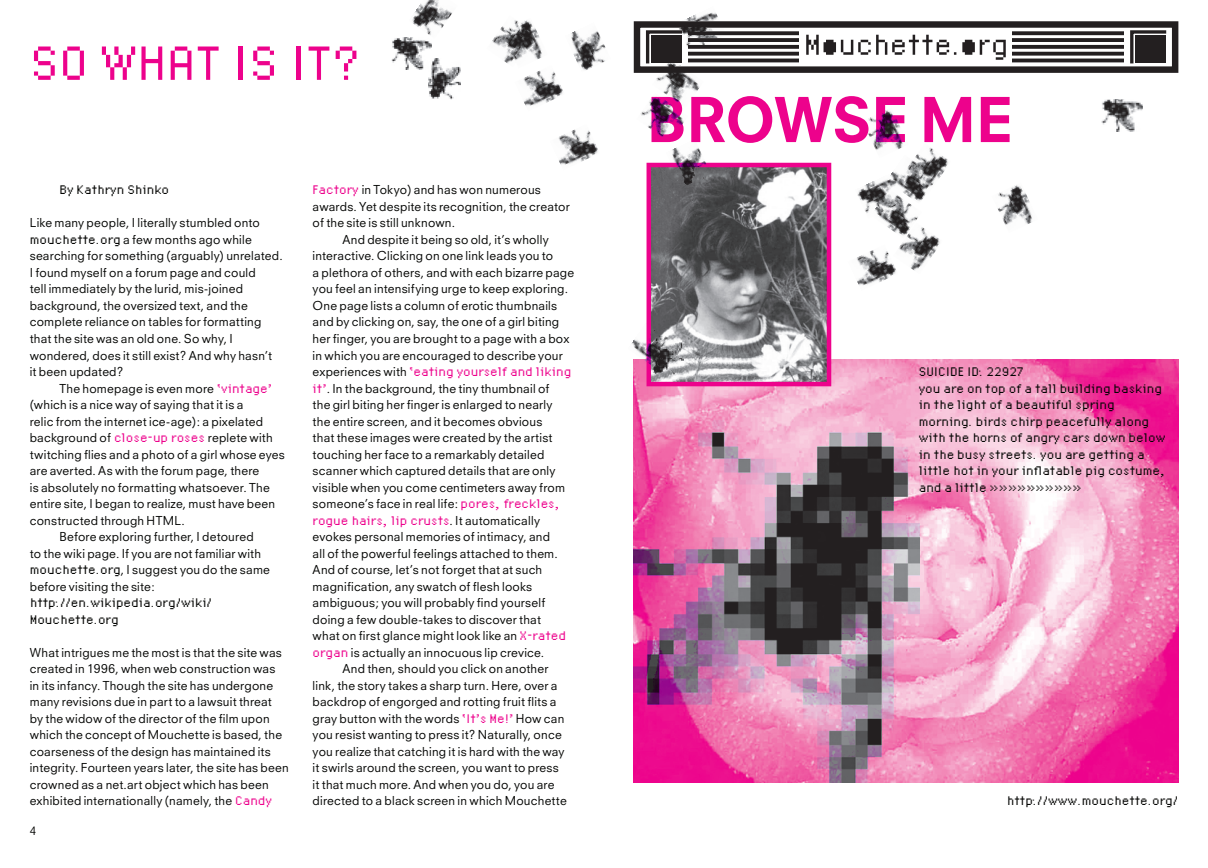
<style>
.page{position:relative;width:1208px;height:868px;background:#fff}
.page>*{position:absolute;margin:0;border:0;box-sizing:border-box;transform-origin:0 0}
.t1{font:75px "Universal Eight";color:#ed028c}
.t2{font:800 60px "Neuzeit S";letter-spacing:-.015em;color:#ed028c}
.t3{font:19.5px/16.5px "Universal Eight";color:#040503}
.t4{font:19.5px "Universal Eight";color:#ed028c}
.t5{font:12px/16.5px "Neuzeit S";letter-spacing:.02em;color:#040503}
.t6{font:11.25px "Neuzeit S";color:#040503}
.s1{font-family:"Universal Eight";font-size:19.5px}
.s2{font-family:"Universal Eight";font-size:19.5px;color:#ed028c}
.s3{font-family:"Neuzeit S";font-size:12px;color:#040503}
</style>
<div class="page">
<svg style="left:703px;top:35px;width:421px;height:28px"></svg>
<svg style="left:726px;top:31px;width:398px;height:4px"></svg>
<svg style="left:726px;top:38px;width:398px;height:4px"></svg>
<svg style="left:726px;top:45px;width:398px;height:4px"></svg>
<svg style="left:688px;top:52px;width:436px;height:4px"></svg>
<hr style="left:661px;top:59px;width:496px;height:3px;background:#231f20">
<svg style="left:646px;top:30px;width:36px;height:34px"></svg>
<div style="left:799px;top:22px;width:213px;height:50px;background:#fff"></div>
<div style="left:1124px;top:25px;width:47px;height:44px;background:#fff"></div>
<svg style="left:1130px;top:30px;width:37px;height:34px"></svg>
<svg style="left:806px;top:35px;width:199px;height:25px"></svg>
<div style="left:634px;top:21px;width:544px;height:52px;border:6px solid #231f20"></div>
<img style="left:634px;top:359px;width:544px;height:423px">
<img style="left:651px;top:168px;width:175px;height:213px">
<div style="left:646px;top:163px;width:185px;height:223px;border:4px solid #ed028c"></div>
<img style="left:634px;top:420px;width:285px;height:362px">
<img style="left:1101px;top:100px;width:41px;height:32px">
<img style="left:651px;top:335px;width:32px;height:40px">
<img style="left:631px;top:322px;width:48px;height:49px">
<img style="left:536px;top:30px;width:6px;height:29px">
<img style="left:640px;top:97px;width:44px;height:40px">
<img style="left:929px;top:147px;width:19px;height:32px">
<img style="left:893px;top:154px;width:44px;height:46px">
<img style="left:558px;top:129px;width:40px;height:36px">
<img style="left:492px;top:20px;width:44px;height:44px">
<img style="left:429px;top:59px;width:32px;height:40px">
<img style="left:571px;top:31px;width:35px;height:39px">
<img style="left:391px;top:38px;width:41px;height:31px">
<img style="left:676px;top:12px;width:50px;height:40px">
<img style="left:997px;top:185px;width:35px;height:40px">
<img style="left:857px;top:250px;width:37px;height:36px">
<img style="left:408px;top:0;width:44px;height:39px">
<img style="left:523px;top:70px;width:40px;height:36px">
<img style="left:665px;top:147px;width:46px;height:42px">
<img style="left:857px;top:172px;width:48px;height:41px">
<img style="left:868px;top:110px;width:40px;height:48px">
<img style="left:652px;top:58px;width:51px;height:50px">
<img style="left:893px;top:227px;width:47px;height:47px">
<img style="left:870px;top:189px;width:52px;height:49px">
<h1 class="t1" style="left:30px;top:30px;width:334px">So what is it?</h1>
<h3 class="t3" style="left:60px;top:181px;width:111px">By Kathryn Shinko</h3>
<p class="t5" style="left:30px;top:214px;width:254px">Like many people, I literally stumbled onto <span class="s1">mouchette.org</span> a few months ago while searching for something (arguably) unrelated.<br>I found myself on a forum page and could<br>tell immediately by the lurid, mis-joined background, the oversized text, and the complete reliance on tables for formatting that the site was an old one. So why, I wondered, does it still exist? And why hasn’t<br>it been updated?</p>
<p class="t5" style="left:60px;top:379px;width:214px">The homepage is even more <span class="s2">‘vintage’</span></p>
<p class="t5" style="left:30px;top:396px;width:215px">(which is a nice way of saying that it is a</p>
<p class="t5" style="left:30px;top:412px;width:235px">relic from the internet ice-age): a pixelated</p>
<p class="t5" style="left:30px;top:429px;width:244px">background of <span class="s2">close-up roses</span> replete with</p>
<p class="t5" style="left:30px;top:445px;width:257px">twitching flies and a photo of a girl whose eyes</p>
<p class="t5" style="left:30px;top:462px;width:231px">are averted. As with the forum page, there</p>
<p class="t5" style="left:30px;top:478px;width:241px">is absolutely no formatting whatsoever. The</p>
<p class="t5" style="left:30px;top:495px;width:247px">entire site, I began to realize, must have been</p>
<p class="t5" style="left:30px;top:511px;width:156px">constructed through HTML.</p>
<p class="t5" style="left:60px;top:528px;width:196px">Before exploring further, I detoured</p>
<p class="t5" style="left:30px;top:544px;width:233px">to the wiki page. If you are not familiar with</p>
<p class="t5" style="left:30px;top:561px;width:242px"><span class="s1">mouchette.org</span>, I suggest you do the same</p>
<p class="t5" style="left:30px;top:577px;width:126px">before visiting the site:</p>
<h3 class="t3" style="left:30px;top:594px;width:184px">http://en.wikipedia.org/wiki/<br>Mouchette.org</h3>
<p class="t5" style="left:30px;top:643px;width:260px">What intrigues me the most is that the site was created in 1996, when web construction was<br>in its infancy. Though the site has undergone many revisions due in part to a lawsuit threat<br>by the widow of the director of the film upon which the concept of Mouchette is based, the coarseness of the design has maintained its integrity. Fourteen years later, the site has been crowned as a net.art object which has been exhibited internationally (namely, the <span class="s2">Candy</span></p>
<p class="t6" style="left:30px;top:823px;width:8px">4</p>
<p class="t5" style="left:313px;top:181px;width:230px"><span class="s2">Factory</span> in Tokyo) and has won numerous</p>
<p class="t5" style="left:313px;top:198px;width:258px">awards. Yet despite its recognition, the creator</p>
<p class="t5" style="left:313px;top:214px;width:144px">of the site is still unknown.</p>
<p class="t5" style="left:342px;top:231px;width:208px">And despite it being so old, it’s wholly</p>
<p class="t5" style="left:313px;top:247px;width:242px">interactive. Clicking on one link leads you to</p>
<p class="t5" style="left:313px;top:264px;width:263px">a plethora of others, and with each bizarre page</p>
<p class="t5" style="left:313px;top:280px;width:257px">you feel an intensifying urge to keep exploring.</p>
<p class="t5" style="left:313px;top:297px;width:246px">One page lists a column of erotic thumbnails</p>
<p class="t5" style="left:313px;top:313px;width:248px">and by clicking on, say, the one of a girl biting</p>
<p class="t5" style="left:313px;top:330px;width:258px">her finger, you are brought to a page with a box</p>
<p class="t5" style="left:313px;top:346px;width:252px">in which you are encouraged to describe your</p>
<h3 class="t4" style="left:313px;top:363px;width:260px"><span class="s3">experiences with</span> ‘eating yourself and liking</h3>
<p class="t5" style="left:313px;top:379px;width:254px"><span class="s2">it’</span>. In the background, the tiny thumbnail of the girl biting her finger is enlarged to nearly the entire screen, and it becomes obvious that these images were created by the artist touching her face to a remarkably detailed scanner which captured details that are only visible when you come centimeters away from someone’s face in real life: <span class="s2">pores, freckles,</span></p>
<h3 class="t4" style="left:313px;top:511px;width:229px">rogue hairs, lip crusts<span class="s3">. It automatically</span></h3>
<p class="t5" style="left:313px;top:528px;width:255px">evokes personal memories of intimacy, and<br>all of the powerful feelings attached to them.<br>And of course, let’s not forget that at such magnification, any swatch of flesh looks ambiguous; you will probably find yourself doing a few double-takes to discover that what on first glance might look like an <span class="s2">X-rated organ</span> is actually an innocuous lip crevice.</p>
<p class="t5" style="left:313px;top:660px;width:255px;text-indent:30px">And then, should you click on another link, the story takes a sharp turn. Here, over a backdrop of engorged and rotting fruit flits a gray button with the words <span class="s2">‘It’s Me!’</span> How can you resist wanting to press it? Naturally, once you realize that catching it is hard with the way it swirls around the screen, you want to press it that much more. And when you do, you are directed to a black screen in which Mouchette</p>
<h2 class="t2" style="left:646px;top:83px;width:367px">BROWSE ME</h2>
<p class="t3" style="left:918px;top:363px;width:248px">Suicide Id: 22927<br>you are on top of a tall building basking in the light of a beautiful spring morning. birds chirp peacefully along with the horns of angry cars down below in the busy streets. you are getting a little hot in your inflatable pig costume, and a little »»»»»»»»»»</p>
<h3 class="t3" style="left:1007px;top:792px;width:173px">http://www.mouchette.org/</h3>
</div>
